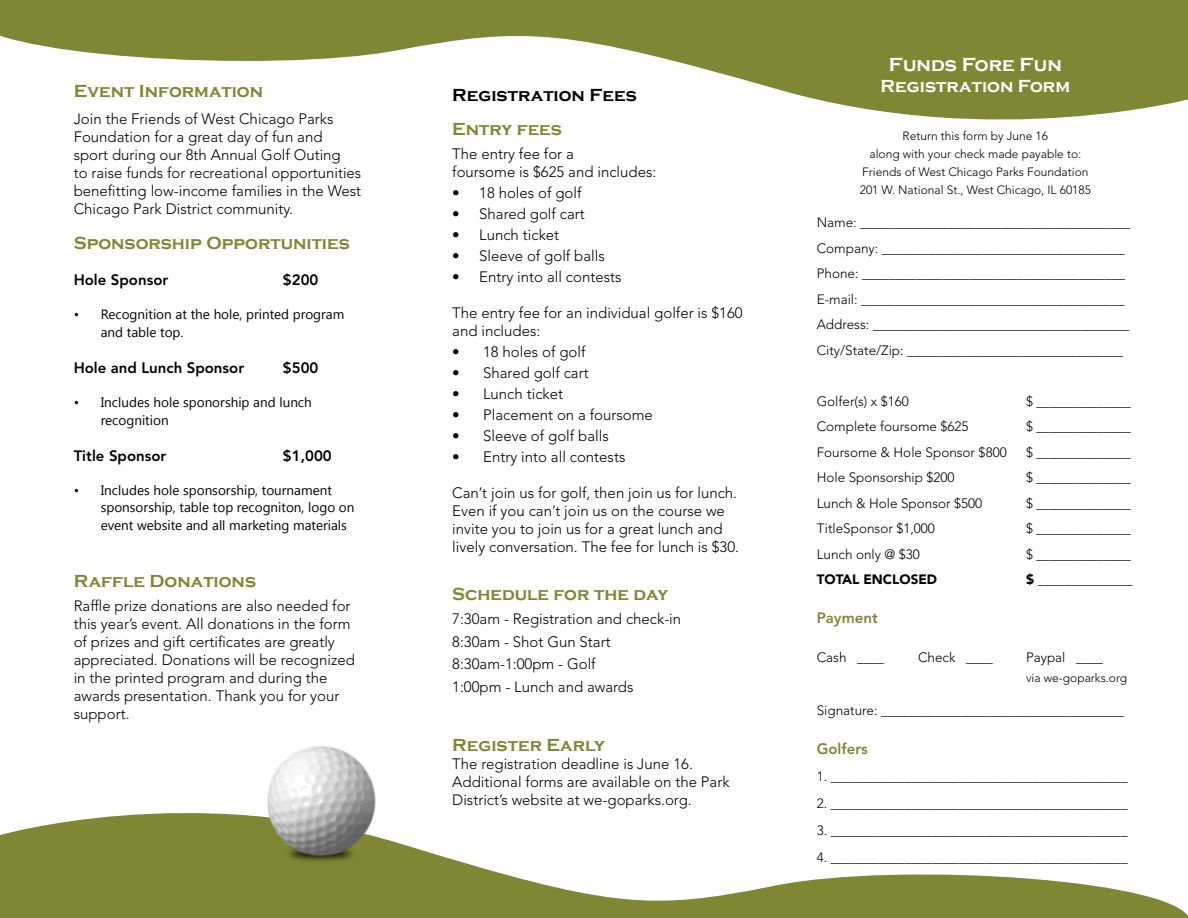
<style>
.page{position:relative;width:1188px;height:918px;background:#fff}
.page>*{position:absolute;margin:0;border:0;box-sizing:border-box;transform-origin:0 0}
.t1{font:700 19.5px "Copperplate Gothic";color:#fff}
.t2{font:700 18px "Copperplate Gothic";color:#7e8733}
.t3{font:700 18px "Copperplate Gothic";color:#000}
.t4{font:700 18px "Copperplate Gothic";color:#fff}
.t5{font:300 15px/18px "Avenir LT Std";color:#000}
.t6{font:800 15px "Avenir LT Std";color:#000}
.t7{font:800 15px "Avenir LT Std";color:#7e8733}
.t8{font:300 13.5px/25.5px "Avenir LT Std";color:#000}
.t9{font:13.5px "Segoe UI Symbol";color:#000}
.t10{font:900 13.5px "Avenir LT Std";color:#000}
.t11{font:300 12px/18px "Avenir LT Std";color:#000;text-align:center}
</style>
<div class="page">
<svg style="left:0;top:0;width:1188px;height:120px;fill:#7e8733"></svg>
<div style="left:67px;top:81px;width:298px;height:708px;background:#fff"></div>
<svg style="left:0;top:813px;width:1188px;height:105px;fill:#7e8733"></svg>
<img style="left:257px;top:746px;width:127px;height:118px">
<p class="t2" style="left:74px;top:81px;width:191px">Event Information</p>
<p class="t5" style="left:74px;top:110px;width:289px">Join the Friends of West Chicago Parks Foundation for a great day of fun and<br>sport during our 8th Annual Golf Outing<br>to raise funds for recreational opportunities benefitting low-income families in the West Chicago Park District community.</p>
<p class="t2" style="left:74px;top:233px;width:278px">Sponsorship Opportunities</p>
<p class="t6" style="left:74px;top:271px;width:96px">Hole Sponsor</p>
<p class="t6" style="left:283px;top:271px;width:37px">$200</p>
<p class="t9" style="left:74px;top:304px;width:7px">•</p>
<p class="t9" style="left:122px;top:304px;width:75px">□ ■▼□■ ▼▼</p>
<p class="t9" style="left:108px;top:322px;width:67px">■▼ ●▼□</p>
<p class="t6" style="left:74px;top:359px;width:172px">Hole and Lunch Sponsor</p>
<p class="t6" style="left:283px;top:359px;width:37px">$500</p>
<p class="t9" style="left:74px;top:392px;width:159px">• ■●◆ ▲ □● ▲□■□▲</p>
<p class="t9" style="left:260px;top:392px;width:39px">■ ●◆■</p>
<p class="t9" style="left:119px;top:410px;width:52px">□ ■▼□■</p>
<p class="t6" style="left:74px;top:447px;width:94px">Title Sponsor</p>
<p class="t6" style="left:283px;top:447px;width:50px">$1,000</p>
<p class="t9" style="left:74px;top:481px;width:164px">• ■●◆ ▲ □● ▲ □■▲□▲</p>
<p class="t9" style="left:262px;top:481px;width:34px">▼□◆ ■</p>
<p class="t9" style="left:101px;top:497px;width:55px">▲ □■▲□ ▲</p>
<p class="t9" style="left:180px;top:497px;width:47px">▼ ●▼□</p>
<p class="t9" style="left:255px;top:497px;width:101px">□ ■▼□■ ●□ □□■</p>
<p class="t9" style="left:108px;top:515px;width:27px">❖ ■▼</p>
<p class="t9" style="left:193px;top:515px;width:34px">■ ●●</p>
<p class="t9" style="left:312px;top:515px;width:37px">▼ ●▲</p>
<p class="t2" style="left:74px;top:571px;width:184px">Raffle Donations</p>
<p class="t5" style="left:74px;top:597px;width:283px">Raffle prize donations are also needed for this year’s event. All donations in the form of prizes and gift certificates are greatly appreciated. Donations will be recognized in the printed program and during the awards presentation. Thank you for your support.</p>
<p class="t3" style="left:452px;top:85px;width:186px">Registration Fees</p>
<p class="t2" style="left:452px;top:119px;width:111px">Entry fees</p>
<p class="t5" style="left:452px;top:145px;width:206px">The entry fee for a<br>foursome is $625 and includes:</p>
<p class="t5" style="left:452px;top:184px;width:131px">• 18 holes of golf</p>
<p class="t5" style="left:452px;top:205px;width:134px">• Shared golf cart</p>
<p class="t5" style="left:452px;top:226px;width:108px">• Lunch ticket</p>
<p class="t5" style="left:452px;top:247px;width:154px">• Sleeve of golf balls</p>
<p class="t5" style="left:452px;top:268px;width:171px">• Entry into all contests</p>
<p class="t5" style="left:452px;top:304px;width:292px">The entry fee for an individual golfer is $160 and includes:</p>
<p class="t5" style="left:452px;top:343px;width:135px">• 18 holes of golf</p>
<p class="t5" style="left:452px;top:364px;width:138px">• Shared golf cart</p>
<p class="t5" style="left:452px;top:385px;width:112px">• Lunch ticket</p>
<p class="t5" style="left:452px;top:406px;width:202px">• Placement on a foursome</p>
<p class="t5" style="left:452px;top:427px;width:158px">• Sleeve of golf balls</p>
<p class="t5" style="left:452px;top:448px;width:175px">• Entry into all contests</p>
<p class="t5" style="left:452px;top:484px;width:288px">Can’t join us for golf, then join us for lunch.<br>Even if you can’t join us on the course we invite you to join us for a great lunch and lively conversation. The fee for lunch is $30.</p>
<p class="t2" style="left:452px;top:584px;width:217px">Schedule for the day</p>
<p class="t5" style="left:452px;top:608px;width:231px;line-height:22.5px">7:30am - Registration and check-in<br>8:30am - Shot Gun Start<br>8:30am-1:00pm - Golf<br>1:00pm - Lunch and awards</p>
<p class="t2" style="left:452px;top:735px;width:154px">Register Early</p>
<p class="t5" style="left:452px;top:755px;width:279px">The registration deadline is June 16.<br>Additional forms are available on the Park<br>District’s website at we-goparks.org.</p>
<h1 class="t1" style="left:889px;top:54px;width:175px">Funds Fore Fun</h1>
<p class="t4" style="left:881px;top:76px;width:191px">Registration Form</p>
<p class="t11" style="left:860px;top:127px;width:233px">Return this form by June 16<br>along with your check made payable to:<br>Friends of West Chicago Parks Foundation 201 W. National St., West Chicago, IL 60185</p>
<p class="t8" style="left:817px;top:210px;width:315px">Name: ________________________________________ Company: ____________________________________ Phone: _______________________________________ E-mail: _______________________________________ Address: ______________________________________ City/State/Zip: ________________________________</p>
<p class="t8" style="left:817px;top:388px;width:94px">Golfer(s) x $160</p>
<p class="t8" style="left:1026px;top:388px;width:107px">$ ______________</p>
<p class="t8" style="left:817px;top:414px;width:153px">Complete foursome $625</p>
<p class="t8" style="left:1026px;top:414px;width:107px">$ ______________</p>
<p class="t8" style="left:817px;top:439px;width:191px">Foursome &amp; Hole Sponsor $800</p>
<p class="t8" style="left:1026px;top:439px;width:107px">$ ______________</p>
<p class="t8" style="left:817px;top:465px;width:139px">Hole Sponsorship $200</p>
<p class="t8" style="left:1026px;top:465px;width:107px">$ ______________</p>
<p class="t8" style="left:817px;top:490px;width:167px">Lunch &amp; Hole Sponsor $500</p>
<p class="t8" style="left:1026px;top:490px;width:107px">$ ______________</p>
<p class="t8" style="left:817px;top:516px;width:120px">TitleSponsor $1,000</p>
<p class="t8" style="left:1026px;top:516px;width:107px">$ ______________</p>
<p class="t8" style="left:817px;top:541px;width:105px">Lunch only @ $30</p>
<p class="t8" style="left:1026px;top:541px;width:107px">$ ______________</p>
<p class="t10" style="left:817px;top:571px;width:122px">TOTAL ENCLOSED</p>
<p class="t10" style="left:1026px;top:571px;width:108px">$ ______________</p>
<p class="t7" style="left:817px;top:609px;width:63px">Payment</p>
<p class="t8" style="left:817px;top:645px;width:69px">Cash ____</p>
<p class="t8" style="left:918px;top:645px;width:77px">Check ____</p>
<p class="t8" style="left:1026px;top:645px;width:79px">Paypal ____</p>
<p class="t11" style="left:1026px;top:669px;width:103px">via we-goparks.org</p>
<p class="t8" style="left:817px;top:697px;width:309px">Signature: ____________________________________</p>
<p class="t7" style="left:817px;top:740px;width:53px">Golfers</p>
<p class="t8" style="left:817px;top:763px;width:313px">1. ____________________________________________</p>
<p class="t8" style="left:817px;top:790px;width:313px">2. ____________________________________________</p>
<p class="t8" style="left:817px;top:817px;width:313px">3. ____________________________________________</p>
<p class="t8" style="left:817px;top:844px;width:313px">4. ____________________________________________</p>
</div>
